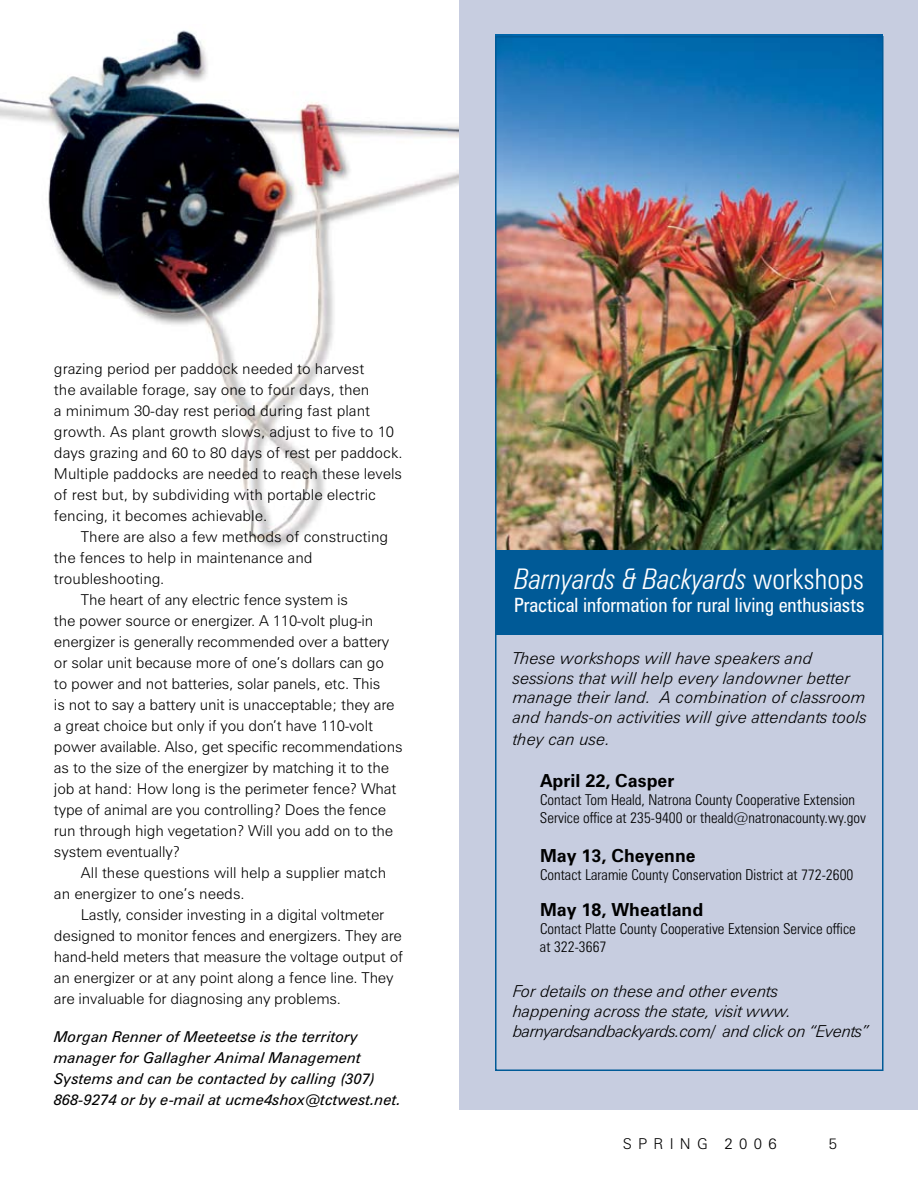
<style>
.page{position:relative;width:918px;height:1188px;background:#fff}
.page>*{position:absolute;margin:0;border:0;box-sizing:border-box;transform-origin:0 0}
.t1{font:italic 300 condensed 28.5px "Zurich BT";color:#fff}
.t2{font:condensed 19.65px "Zurich BT";color:#fff}
.t3{font:700 18px "Zurich BT";color:#000}
.t4{font:italic 300 16.5px/19.8px "Zurich BT";color:#000}
.t5{font:300 15px/21px "Zurich BT";letter-spacing:-.01em;color:#000}
.t6{font:300 condensed 15px/18px "Zurich BT";color:#000}
.t7{font:italic 15px/21px "Zurich BT";color:#000}
.s1{font-style:normal}
</style>
<div class="page">
<img style="left:0;top:30px;width:459px;height:519px">
<div style="left:459px;top:0;width:459px;height:1110px;background:#c7cde0"></div>
<img style="left:496px;top:34px;width:386px;height:516px">
<div style="left:495px;top:550px;width:387px;height:84px;background:#005a97"></div>
<div style="left:495px;top:36px;width:389px;height:1035px;border:2px solid #005a97"></div>
<p class="t5" style="left:54px;top:358px;width:350px">grazing period per paddock needed to harvest<br>the available forage, say one to four days, then<br>a minimum 30-day rest period during fast plant growth. As plant growth slows, adjust to five to 10 days grazing and 60 to 80 days of rest per paddock.<br>Multiple paddocks are needed to reach these levels of rest but, by subdividing with portable electric fencing, it becomes achievable.</p>
<p class="t5" style="left:81px;top:526px;width:309px">There are also a few methods of constructing</p>
<p class="t5" style="left:54px;top:547px;width:260px">the fences to help in maintenance and</p>
<p class="t5" style="left:54px;top:568px;width:112px">troubleshooting.</p>
<p class="t5" style="left:81px;top:589px;width:269px">The heart of any electric fence system is</p>
<p class="t5" style="left:54px;top:610px;width:321px">the power source or energizer. A 110-volt plug-in</p>
<p class="t5" style="left:54px;top:631px;width:337px">energizer is generally recommended over a battery</p>
<p class="t5" style="left:54px;top:652px;width:332px">or solar unit because more of one’s dollars can go</p>
<p class="t5" style="left:54px;top:673px;width:328px">to power and not batteries, solar panels, etc. This</p>
<p class="t5" style="left:54px;top:694px;width:342px">is not to say a battery unit is unacceptable; they are</p>
<p class="t5" style="left:54px;top:715px;width:321px">a great choice but only if you don’t have 110-volt</p>
<p class="t5" style="left:54px;top:736px;width:350px">power available. Also, get specific recommendations</p>
<p class="t5" style="left:54px;top:757px;width:337px">as to the size of the energizer by matching it to the</p>
<p class="t5" style="left:54px;top:778px;width:344px">job at hand: How long is the perimeter fence? What</p>
<p class="t5" style="left:54px;top:799px;width:334px">type of animal are you controlling? Does the fence</p>
<p class="t5" style="left:54px;top:820px;width:341px">run through high vegetation? Will you add on to the</p>
<p class="t5" style="left:54px;top:841px;width:127px">system eventually?</p>
<p class="t5" style="left:81px;top:862px;width:307px">All these questions will help a supplier match</p>
<p class="t5" style="left:54px;top:883px;width:192px">an energizer to one’s needs.</p>
<p class="t5" style="left:81px;top:904px;width:305px">Lastly, consider investing in a digital voltmeter</p>
<p class="t5" style="left:54px;top:925px;width:349px">designed to monitor fences and energizers. They are</p>
<p class="t5" style="left:54px;top:946px;width:351px">hand-held meters that measure the voltage output of</p>
<p class="t5" style="left:54px;top:967px;width:341px">an energizer or at any point along a fence line. They</p>
<p class="t5" style="left:54px;top:988px;width:289px">are invaluable for diagnosing any problems.</p>
<p class="t7" style="left:54px;top:1026px;width:349px">Morgan Renner of Meeteetse is the territory manager for Gallagher Animal Management Systems and can be contacted by calling (307)<br>868-9274 or by e-mail at ucme4shox@tctwest.net.</p>
<h1 class="t1" style="left:514px;top:561px;width:351px">Barnyards &amp; Backyards <span class="s1">workshops</span></h1>
<h2 class="t2" style="left:514px;top:593px;width:352px">Practical information for rural living enthusiasts</h2>
<p class="t4" style="left:513px;top:648px;width:356px">These workshops will have speakers and sessions that will help every landowner better manage their land. A combination of classroom and hands-on activities will give attendants tools</p>
<p class="t4" style="left:513px;top:729px;width:99px">they can use.</p>
<p class="t3" style="left:540px;top:770px;width:136px">April 22, Casper</p>
<p class="t6" style="left:540px;top:791px;width:328px">Contact Tom Heald, Natrona County Cooperative Extension<br>Service office at 235-9400 or theald@natronacounty.wy.gov</p>
<p class="t3" style="left:540px;top:845px;width:157px">May 13, Cheyenne</p>
<p class="t6" style="left:540px;top:866px;width:315px">Contact Laramie County Conservation District at 772-2600</p>
<p class="t3" style="left:540px;top:899px;width:165px">May 18, Wheatland</p>
<p class="t6" style="left:540px;top:920px;width:317px">Contact Platte County Cooperative Extension Service office at 322-3667</p>
<p class="t4" style="left:513px;top:981px;width:357px">For details on these and other events<br>happening across the state, visit www. barnyardsandbackyards.com/ and click on “Events”</p>
<p class="t5" style="left:623px;top:1133px;width:45px">spring</p>
<p class="t5" style="left:714px;top:1133px;width:64px">2 006</p>
</div>
